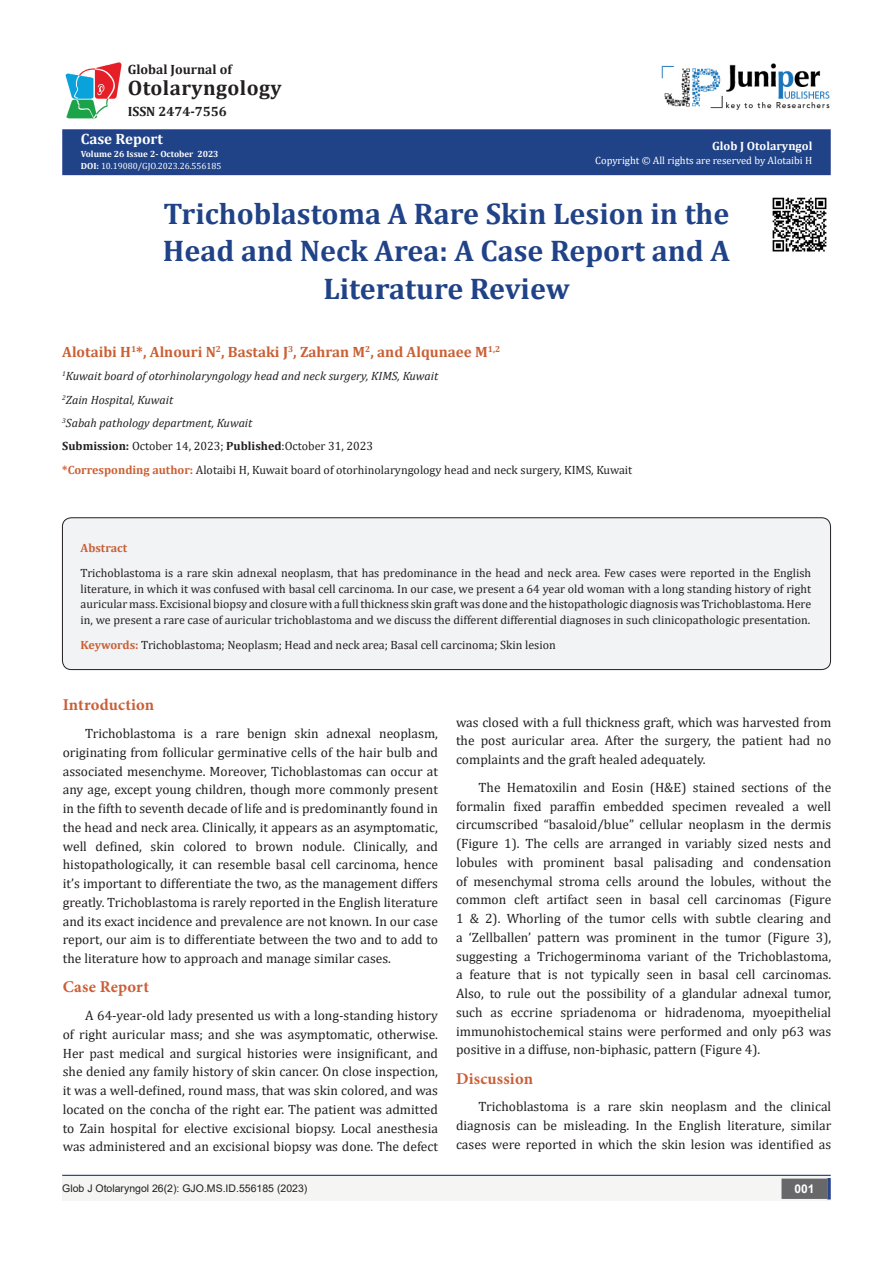
<style>
.page{position:relative;width:893px;height:1263px;background:#fff}
.page>*{position:absolute;margin:0;border:0;box-sizing:border-box;transform-origin:0 0}
.t1{font:700 30px/37.5px "Cambria";color:#204287;text-align:center}
.t2{font:700 21px "Cambria";letter-spacing:.02em;color:#231f20}
.t3{font:700 16.5px "Minion Pro";letter-spacing:.01em;color:#ca5f37}
.t4{font:700 15px "Cambria";color:#ca6035}
.t5{font:700 15px "Cambria";color:#fff}
.t6{font:13.5px/18.8px "Cambria";color:#231f20;text-align:justify}
.t7{font:700 13.5px "Cambria";color:#231f20}
.t8{font:12px/15.8px "Cambria";color:#231f20;text-align:justify}
.t9{font:italic 12px "Cambria";color:#231f20}
.t10{font:700 12px "Cambria";color:#fff}
.t11{font:700 12px "Cambria";color:#ca5f37}
.t12{font:700 12px "Arial";color:#fff}
.t13{font:10.5px "Arial";color:#231f20}
.t14{font:10.5px "Cambria";color:#fff}
.t15{font:9px "Cambria";color:#fff}
.t16{font:700 9px "Cambria";color:#fff}
.s1{font-weight:700}
.s2{font-weight:700;color:#ca6035}
.s3{font-weight:700;color:#ca5f37}
</style>
<div class="page">
<div style="left:63px;top:130px;width:767px;height:44px;background:#204287"></div>
<div style="left:62px;top:129px;width:769px;height:46px;border:2px solid #253f8e"></div>
<div style="left:62px;top:1175px;width:494px;height:26px;background:#f5f5f4"></div>
<div style="left:510px;top:1175px;width:321px;height:26px;background:#f5f5f4"></div>
<div style="left:782px;top:1179px;width:45px;height:19px;background:#68676a"></div>
<div style="left:781px;top:1178px;width:46px;height:21px;border:2px solid #68676a"></div>
<svg style="left:827px;top:1178px;width:4px;height:21px"></svg>
<img style="left:662px;top:63px;width:168px;height:47px">
<img style="left:65px;top:62px;width:57px;height:58px">
<hr style="left:62px;top:1175px;width:769px;height:1px;background:#253f8e">
<div style="left:62px;top:518px;width:768px;height:151px;background:#f2f3f4;border-radius:9px"></div>
<div style="left:62px;top:518px;width:769px;height:152px;border:1px solid #231f20;border-radius:9px"></div>
<img style="left:772px;top:197px;width:55px;height:55px">
<p class="t7" style="left:128px;top:60px;width:105px">Global Journal of</p>
<p class="t2" style="left:128px;top:73px;width:155px">Otolaryngology</p>
<p class="t7" style="left:128px;top:102px;width:101px">ISSN 2474-7556</p>
<p class="t5" style="left:81px;top:129px;width:84px">Case Report</p>
<p class="t16" style="left:81px;top:147px;width:139px">Volume 26 Issue 2- October 2023</p>
<p class="t15" style="left:81px;top:160px;width:142px"><span class="s1">DOI:</span> 10.19080/GJO.2023.26.556185</p>
<p class="t10" style="left:712px;top:138px;width:102px">Glob J Otolaryngol</p>
<p class="t14" style="left:595px;top:155px;width:219px">Copyright © All rights are reserved by Alotaibi H</p>
<p class="t1" style="left:163px;top:194px;width:569px">Trichoblastoma A Rare Skin Lesion in the<br>Head and Neck Area: A Case Report and A<br>Literature Review</p>
<p class="t4" style="left:62px;top:341px;width:439px">Alotaibi H<sup>1</sup>*, Alnouri N<sup>2</sup>, Bastaki J<sup>3</sup>, Zahran M<sup>2</sup>, and Alqunaee M<sup>1,2</sup></p>
<p class="t9" style="left:62px;top:368px;width:377px"><sup>1</sup>Kuwait board of otorhinolaryngology head and neck surgery, KIMS, Kuwait</p>
<p class="t9" style="left:62px;top:391px;width:112px"><sup>2</sup>Zain Hospital, Kuwait</p>
<p class="t9" style="left:62px;top:414px;width:192px"><sup>3</sup>Sabah pathology department, Kuwait</p>
<p class="t8" style="left:62px;top:438px;width:312px"><span class="s1">Submission:</span> October 14, 2023; <span class="s1">Published</span>:October 31, 2023</p>
<p class="t8" style="left:62px;top:462px;width:572px"><span class="s2">*Corresponding author:</span> Alotaibi H, Kuwait board of otorhinolaryngology head and neck surgery, KIMS, Kuwait</p>
<p class="t11" style="left:81px;top:539px;width:48px">Abstract</p>
<p class="t8" style="left:81px;top:565px;width:732px">Trichoblastoma is a rare skin adnexal neoplasm, that has predominance in the head and neck area. Few cases were reported in the English literature, in which it was confused with basal cell carcinoma. In our case, we present a 64 year old woman with a long standing history of right auricular mass. Excisional biopsy and closure with a full thickness skin graft was done and the histopathologic diagnosis was Trichoblastoma. Here in, we present a rare case of auricular trichoblastoma and we discuss the different differential diagnoses in such clinicopathologic presentation.</p>
<p class="t8" style="left:81px;top:637px;width:477px"><span class="s3">Keywords:</span> Trichoblastoma; Neoplasm; Head and neck area; Basal cell carcinoma; Skin lesion</p>
<p class="t3" style="left:63px;top:693px;width:93px">Introduction</p>
<p class="t6" style="left:63px;top:724px;width:377px;text-indent:22px">Trichoblastoma is a rare benign skin adnexal neoplasm, originating from follicular germinative cells of the hair bulb and associated mesenchyme. Moreover, Tichoblastomas can occur at any age, except young children, though more commonly present in the fifth to seventh decade of life and is predominantly found in the head and neck area. Clinically, it appears as an asymptomatic, well defined, skin colored to brown nodule. Clinically, and histopathologically, it can resemble basal cell carcinoma, hence it’s important to differentiate the two, as the management differs greatly. Trichoblastoma is rarely reported in the English literature and its exact incidence and prevalence are not known. In our case report, our aim is to differentiate between the two and to add to the literature how to approach and manage similar cases.</p>
<p class="t3" style="left:63px;top:975px;width:88px">Case Report</p>
<p class="t6" style="left:63px;top:1006px;width:377px;text-indent:22px">A 64-year-old lady presented us with a long-standing history of right auricular mass; and she was asymptomatic, otherwise.<br>Her past medical and surgical histories were insignificant, and she denied any family history of skin cancer. On close inspection, it was a well-defined, round mass, that was skin colored, and was located on the concha of the right ear. The patient was admitted to Zain hospital for elective excisional biopsy. Local anesthesia was administered and an excisional biopsy was done. The defect</p>
<p class="t6" style="left:456px;top:713px;width:377px">was closed with a full thickness graft, which was harvested from the post auricular area. After the surgery, the patient had no complaints and the graft healed adequately.</p>
<p class="t6" style="left:456px;top:778px;width:377px;text-indent:22px">The Hematoxilin and Eosin (H&amp;E) stained sections of the formalin fixed paraffin embedded specimen revealed a well circumscribed “basaloid/blue” cellular neoplasm in the dermis (Figure 1). The cells are arranged in variably sized nests and lobules with prominent basal palisading and condensation of mesenchymal stroma cells around the lobules, without the common cleft artifact seen in basal cell carcinomas (Figure 1 &amp; 2). Whorling of the tumor cells with subtle clearing and a ‘Zellballen’ pattern was prominent in the tumor (Figure 3), suggesting a Trichogerminoma variant of the Trichoblastoma, a feature that is not typically seen in basal cell carcinomas.<br>Also, to rule out the possibility of a glandular adnexal tumor, such as eccrine spriadenoma or hidradenoma, myoepithelial immunohistochemical stains were performed and only p63 was positive in a diffuse, non-biphasic, pattern (Figure 4).</p>
<p class="t3" style="left:456px;top:1067px;width:78px">Discussion</p>
<p class="t6" style="left:456px;top:1097px;width:377px;text-indent:22px">Trichoblastoma is a rare skin neoplasm and the clinical diagnosis can be misleading. In the English literature, similar cases were reported in which the skin lesion was identified as</p>
<p class="t13" style="left:62px;top:1180px;width:247px">Glob J Otolaryngol 26(2): GJO.MS.ID.556185 (2023)</p>
<p class="t12" style="left:794px;top:1180px;width:22px">001</p>
</div>
